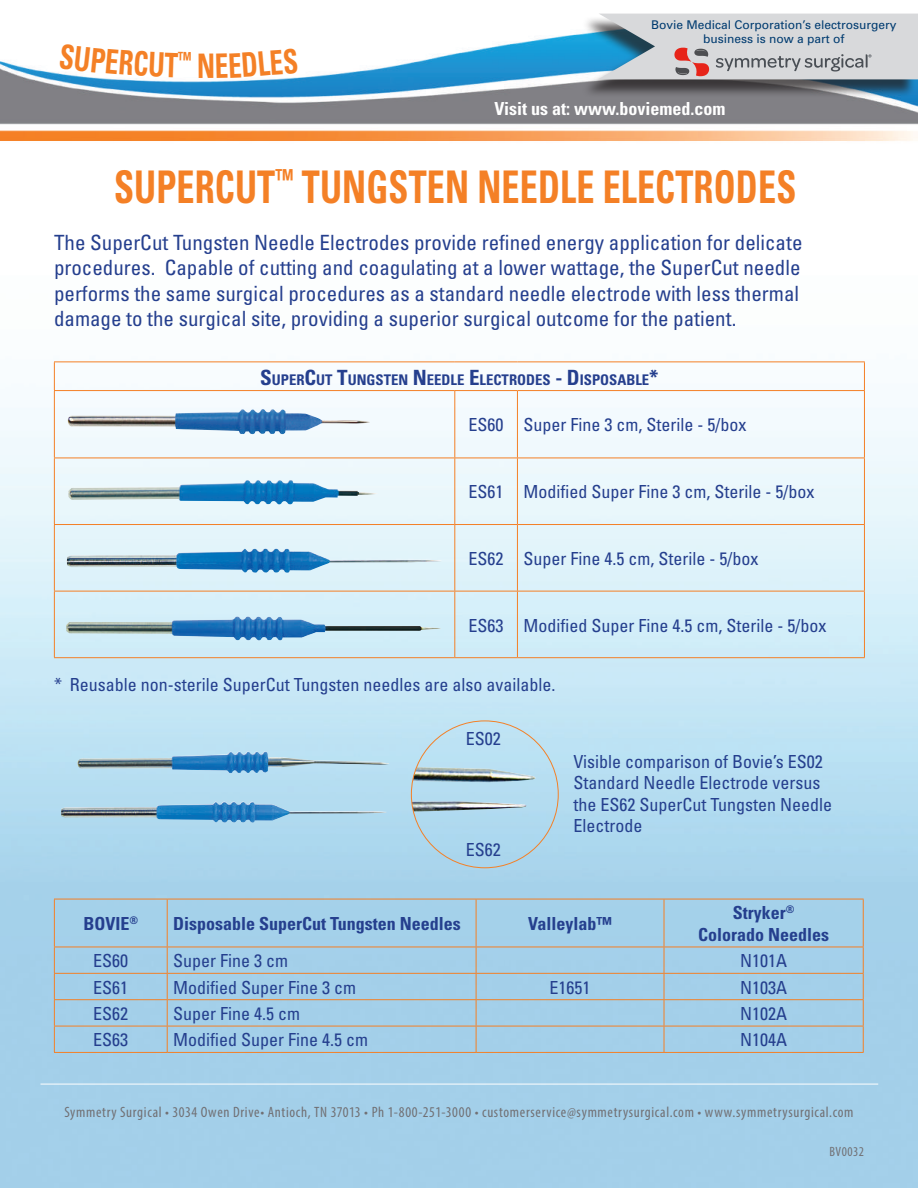
<style>
.page{position:relative;width:918px;height:1188px;background:#fff}
.page>*{position:absolute;margin:0;border:0;box-sizing:border-box;transform-origin:0 0}
.t1{font:700 condensed 45px "Univers";letter-spacing:.005em;color:#f48026;scale:.8 1}
.t2{font:700 condensed 33.75px "Univers";color:#f48026;scale:.8 1}
.t3{font:condensed 21px/25.2px "Univers";color:#253f8e}
.t4{font:condensed 18px/21.6px "Univers";color:#253f8e}
.t5{font:700 condensed 18px/21.6px "Univers";color:#253f8e;text-align:center}
.t6{font:700 condensed 18px "Univers";color:#fff}
.t7{font:condensed 15px "Myriad Pro";letter-spacing:.045em;color:#717074}
.t8{font:700 condensed 14.7px "Univers";color:#253f8e}
.t9{font:condensed 13.5px "Myriad Pro";letter-spacing:.035em;color:#717074}
.t10{font:12px/14.4px "Univers";color:#003b70;text-align:center}
.s1{font-size:21px}
</style>
<div class="page">
<img style="left:0;top:13px;width:918px;height:1175px">
<hr style="left:54px;top:362px;width:401px;height:1px;background:#f48026">
<svg style="left:54px;top:362px;width:1px;height:28px"></svg>
<hr style="left:455px;top:362px;width:62px;height:1px;background:#f48026">
<hr style="left:517px;top:362px;width:348px;height:1px;background:#f48026">
<svg style="left:864px;top:362px;width:1px;height:28px"></svg>
<hr style="left:54px;top:390px;width:401px;height:1px;background:#f48026">
<hr style="left:54px;top:391px;width:1px;height:67px;background:#f48026">
<hr style="left:455px;top:390px;width:62px;height:1px;background:#f48026">
<hr style="left:454px;top:391px;width:1px;height:67px;background:#f48026">
<hr style="left:517px;top:390px;width:348px;height:1px;background:#f48026">
<hr style="left:517px;top:391px;width:1px;height:67px;background:#f48026">
<hr style="left:864px;top:391px;width:1px;height:67px;background:#f48026">
<hr style="left:54px;top:458px;width:401px;height:1px;background:#f48026">
<hr style="left:54px;top:458px;width:1px;height:66px;background:#f48026">
<hr style="left:455px;top:458px;width:62px;height:1px;background:#f48026">
<hr style="left:454px;top:458px;width:1px;height:66px;background:#f48026">
<hr style="left:517px;top:458px;width:348px;height:1px;background:#f48026">
<hr style="left:517px;top:458px;width:1px;height:66px;background:#f48026">
<hr style="left:864px;top:458px;width:1px;height:66px;background:#f48026">
<hr style="left:54px;top:524px;width:401px;height:1px;background:#f48026">
<hr style="left:54px;top:525px;width:1px;height:66px;background:#f48026">
<hr style="left:455px;top:524px;width:62px;height:1px;background:#f48026">
<hr style="left:454px;top:525px;width:1px;height:66px;background:#f48026">
<hr style="left:517px;top:524px;width:348px;height:1px;background:#f48026">
<hr style="left:517px;top:525px;width:1px;height:66px;background:#f48026">
<hr style="left:864px;top:525px;width:1px;height:66px;background:#f48026">
<hr style="left:54px;top:591px;width:401px;height:1px;background:#f48026">
<hr style="left:54px;top:591px;width:1px;height:66px;background:#f48026">
<hr style="left:455px;top:591px;width:62px;height:1px;background:#f48026">
<hr style="left:454px;top:591px;width:1px;height:66px;background:#f48026">
<hr style="left:517px;top:591px;width:348px;height:1px;background:#f48026">
<hr style="left:517px;top:591px;width:1px;height:66px;background:#f48026">
<hr style="left:864px;top:591px;width:1px;height:66px;background:#f48026">
<hr style="left:54px;top:657px;width:401px;height:1px;background:#f48026">
<hr style="left:455px;top:657px;width:62px;height:1px;background:#f48026">
<hr style="left:517px;top:657px;width:348px;height:1px;background:#f48026">
<img style="left:68px;top:408px;width:307px;height:27px">
<img style="left:68px;top:479px;width:311px;height:25px">
<img style="left:67px;top:548px;width:375px;height:26px">
<img style="left:66px;top:616px;width:376px;height:24px">
<img style="left:61px;top:749px;width:329px;height:75px">
<img style="left:413px;top:767px;width:126px;height:15px">
<img style="left:412px;top:801px;width:117px;height:10px">
<hr style="left:54px;top:899px;width:113px;height:1px;background:#f48026">
<hr style="left:54px;top:899px;width:1px;height:48px;background:#f48026">
<hr style="left:167px;top:899px;width:309px;height:1px;background:#f48026">
<hr style="left:167px;top:899px;width:1px;height:48px;background:#f48026">
<hr style="left:476px;top:899px;width:188px;height:1px;background:#f48026">
<hr style="left:476px;top:899px;width:1px;height:48px;background:#f48026">
<hr style="left:664px;top:899px;width:200px;height:1px;background:#f48026">
<hr style="left:664px;top:899px;width:1px;height:48px;background:#f48026">
<hr style="left:863px;top:899px;width:1px;height:48px;background:#f48026">
<hr style="left:54px;top:947px;width:113px;height:1px;background:#f48026">
<hr style="left:167px;top:947px;width:309px;height:1px;background:#f48026">
<hr style="left:476px;top:947px;width:188px;height:1px;background:#f48026">
<hr style="left:664px;top:947px;width:200px;height:1px;background:#f48026">
<hr style="left:54px;top:973px;width:113px;height:1px;background:#f48026">
<hr style="left:167px;top:973px;width:309px;height:1px;background:#f48026">
<hr style="left:476px;top:973px;width:188px;height:1px;background:#f48026">
<hr style="left:664px;top:973px;width:200px;height:1px;background:#f48026">
<hr style="left:54px;top:999px;width:113px;height:1px;background:#f48026">
<hr style="left:167px;top:999px;width:309px;height:1px;background:#f48026">
<hr style="left:476px;top:999px;width:188px;height:1px;background:#f48026">
<hr style="left:664px;top:999px;width:200px;height:1px;background:#f48026">
<hr style="left:54px;top:1026px;width:113px;height:1px;background:#f48026">
<svg style="left:54px;top:947px;width:1px;height:105px"></svg>
<hr style="left:167px;top:1026px;width:309px;height:1px;background:#f48026">
<svg style="left:167px;top:947px;width:1px;height:105px"></svg>
<hr style="left:476px;top:1026px;width:188px;height:1px;background:#f48026">
<svg style="left:476px;top:947px;width:1px;height:105px"></svg>
<hr style="left:664px;top:1026px;width:200px;height:1px;background:#f48026">
<svg style="left:664px;top:947px;width:1px;height:105px"></svg>
<svg style="left:863px;top:947px;width:1px;height:105px"></svg>
<hr style="left:54px;top:1052px;width:113px;height:1px;background:#f48026">
<hr style="left:167px;top:1052px;width:309px;height:1px;background:#f48026">
<hr style="left:476px;top:1052px;width:188px;height:1px;background:#f48026">
<hr style="left:664px;top:1052px;width:200px;height:1px;background:#f48026">
<hr style="left:40px;top:1084px;width:838px;height:1px;background:#fff">
<div style="left:581px;top:16px;width:335px;height:82px;background:#231f20;opacity:.75"></div>
<svg style="left:598px;top:14px;width:320px;height:65px;background:#c3c9ce"></svg>
<svg style="left:59px;top:43px;width:132px;height:35px"></svg>
<svg style="left:216px;top:48px;width:82px;height:30px"></svg>
<h2 class="t2" style="left:197px;top:45px;width:24px">N</h2>
<p class="t10" style="left:651px;top:17px;width:247px">Bovie Medical Corporation’s electrosurgery business is now a part of</p>
<p class="t6" style="left:495px;top:97px;width:232px">Visit us at: www.boviemed.com</p>
<h1 class="t1" style="left:114px;top:159px;width:854px">SUPERCUT<sup>™</sup> TUNGSTEN NEEDLE ELECTRODES</h1>
<p class="t3" style="left:54px;top:230px;width:750px">The SuperCut Tungsten Needle Electrodes provide refined energy application for delicate procedures. Capable of cutting and coagulating at a lower wattage, the SuperCut needle performs the same surgical procedures as a standard needle electrode with less thermal damage to the surgical site, providing a superior surgical outcome for the patient.</p>
<p class="t8" style="left:260px;top:370px;width:400px"><span class="s1">S</span>UPER<span class="s1">C</span>UT <span class="s1">T</span>UNGSTEN <span class="s1">N</span> EEDLE <span class="s1">E</span>LECTRODES <span class="s1">- D</span>ISPOSABLE<span class="s1">*</span></p>
<p class="t4" style="left:469px;top:414px;width:279px">ES60 Super Fine 3 cm, Sterile - 5/box</p>
<p class="t4" style="left:469px;top:481px;width:347px">ES61 Modified Super Fine 3 cm, Sterile - 5/box</p>
<p class="t4" style="left:469px;top:548px;width:291px">ES62 Super Fine 4.5 cm, Sterile - 5/box</p>
<p class="t4" style="left:469px;top:614px;width:359px">ES63 Modified Super Fine 4.5 cm, Sterile - 5/box</p>
<p class="t4" style="left:54px;top:673px;width:503px">* Reusable non-sterile SuperCut Tungsten needles are also available.</p>
<p class="t4" style="left:466px;top:727px;width:36px">ES02</p>
<p class="t4" style="left:466px;top:838px;width:36px">ES62</p>
<p class="t4" style="left:573px;top:750px;width:260px">Visible comparison of Bovie’s ES02<br>Standard Needle Electrode versus the ES62 SuperCut Tungsten Needle<br>Electrode</p>
<p class="t5" style="left:83px;top:913px;width:56px">BOVIE<sup>®</sup></p>
<p class="t5" style="left:173px;top:913px;width:289px">Disposable SuperCut Tungsten Needles</p>
<p class="t5" style="left:528px;top:913px;width:85px">Valleylab™</p>
<p class="t5" style="left:698px;top:902px;width:133px">Stryker<sup>®<br></sup>Colorado Needles</p>
<p class="t4" style="left:93px;top:950px;width:36px">ES60</p>
<p class="t4" style="left:173px;top:950px;width:116px">Super Fine 3 cm</p>
<p class="t4" style="left:740px;top:950px;width:48px">N101A</p>
<p class="t4" style="left:93px;top:976px;width:36px">ES61</p>
<p class="t4" style="left:173px;top:976px;width:184px">Modified Super Fine 3 cm</p>
<p class="t4" style="left:550px;top:976px;width:42px">E1651</p>
<p class="t4" style="left:740px;top:976px;width:48px">N103A</p>
<p class="t4" style="left:93px;top:1003px;width:36px">ES62</p>
<p class="t4" style="left:173px;top:1003px;width:128px">Super Fine 4.5 cm</p>
<p class="t4" style="left:740px;top:1003px;width:48px">N102A</p>
<p class="t4" style="left:93px;top:1029px;width:36px">ES63</p>
<p class="t4" style="left:173px;top:1029px;width:196px">Modified Super Fine 4.5 cm</p>
<p class="t4" style="left:740px;top:1029px;width:48px">N104A</p>
<p class="t7" style="left:64px;top:1103px;width:791px">Symmetry Surgical • 3034 Owen Drive• Antioch, TN 37013 • Ph 1-800-251-3000 • customerservice@symmetrysurgical.com • www.symmetrysurgical.com</p>
<p class="t9" style="left:829px;top:1143px;width:36px">BV0032</p>
</div>
